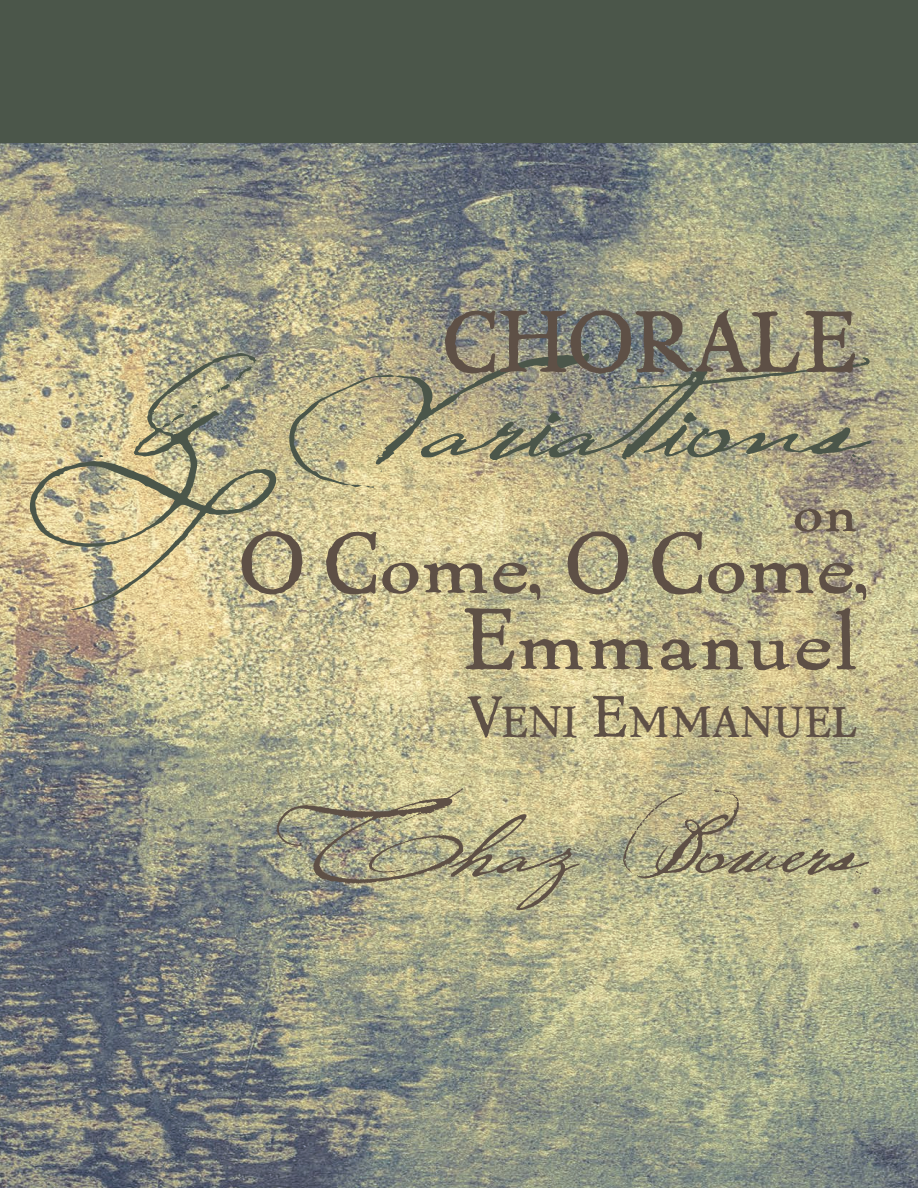
<style>
.page{position:relative;width:918px;height:1188px;background:#fff}
.page>*{position:absolute;margin:0;border:0;box-sizing:border-box;transform-origin:0 0}
.t1{font:147.3px "Californya C";letter-spacing:-.01em;color:#4b564a}
.t2{font:99.3px "Californya C";color:#5e5046}
.t3{font:84px "LTC Pabst Oldstyle";color:#5e5046}
.t4{font:61.5px "LTC Pabst Oldstyle";color:#5e5046}
.t5{font:42.15px "LTC Pabst Oldstyle";color:#5e5046}
.s1{font-size:56.25px}
</style>
<div class="page">
<img style="left:0;top:142px;width:918px;height:1046px">
<div style="left:0;top:0;width:918px;height:142px;background:#4b564a"></div>
<p class="t3" style="left:442px;top:288px;width:417px">CHORALE</p>
<p class="t1" style="left:91px;top:324px;width:786px">&amp;Variations</p>
<p class="t4" style="left:793px;top:469px;width:66px">on</p>
<p class="t3" style="left:239px;top:509px;width:635px">O Come, O Come,</p>
<p class="t3" style="left:461px;top:585px;width:398px">Emmanuel</p>
<p class="t5" style="left:466px;top:694px;width:393px"><span class="s1">V</span>ENI <span class="s1">E</span>MMANUEL</p>
<p class="t2" style="left:265px;top:783px;width:594px">Chaz Bowers</p>
</div>
